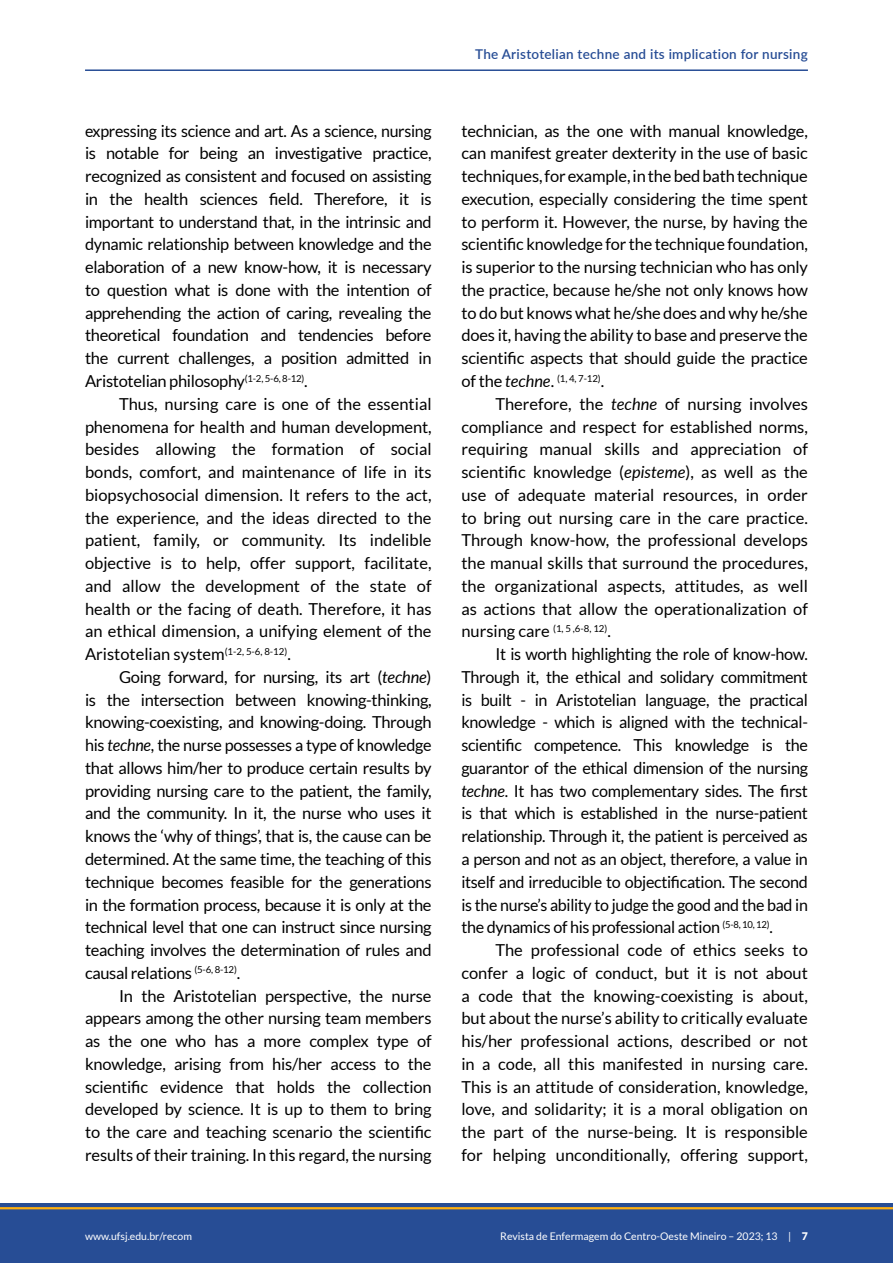
<style>
.page{position:relative;width:893px;height:1263px;background:#fff}
.page>*{position:absolute;margin:0;border:0;box-sizing:border-box;transform-origin:0 0}
.t1{font:16.5px/22.8px "Lato";letter-spacing:-.01em;color:#000;text-align:justify}
.t2{font:600 13.5px "Lato";letter-spacing:.02em;color:#274d95}
.t3{font:10.5px "Lato";color:#fff}
.t4{font:9.6px "Lato";color:#000}
.s1{font-style:italic}
.s2{font-size:16.5px}
.s3{font-style:italic;font-size:16.5px}
.s4{font-weight:900}
</style>
<div class="page">
<div style="left:0;top:1203px;width:893px;height:60px;background:#274d95"></div>
<hr style="left:0;top:1207px;width:893px;height:2px;background:#ffb011">
<hr style="left:85px;top:69px;width:723px;height:2px;background:#274d95">
<p class="t1" style="left:85px;top:119px;width:348px">expressing its science and art. As a science, nursing is notable for being an investigative practice, recognized as consistent and focused on assisting in the health sciences field. Therefore, it is important to understand that, in the intrinsic and dynamic relationship between knowledge and the elaboration of a new know-how, it is necessary to question what is done with the intention of apprehending the action of caring, revealing the theoretical foundation and tendencies before the current challenges, a position admitted in Aristotelian philosophy<sup>(1-2,</sup> <sup>5-6,</sup> <sup>8-12)</sup>.</p>
<p class="t1" style="left:85px;top:392px;width:348px;text-indent:34px">Thus, nursing care is one of the essential phenomena for health and human development, besides allowing the formation of social bonds, comfort, and maintenance of life in its biopsychosocial dimension. It refers to the act, the experience, and the ideas directed to the patient, family, or community. Its indelible objective is to help, offer support, facilitate, and allow the development of the state of health or the facing of death. Therefore, it has an ethical dimension, a unifying element of the Aristotelian system<sup>(1-2,</sup> <sup>5-6,</sup> <sup>8-12)</sup>.</p>
<p class="t1" style="left:85px;top:665px;width:348px;text-indent:34px">Going forward, for nursing, its art (<span class="s1">techne</span>) is the intersection between knowing-thinking, knowing-coexisting, and knowing-doing. Through his <span class="s1">techne</span>, the nurse possesses a type of knowledge that allows him/her to produce certain results by providing nursing care to the patient, the family, and the community. In it, the nurse who uses it knows the ‘why of things’, that is, the cause can be determined. At the same time, the teaching of this technique becomes feasible for the generations in the formation process, because it is only at the technical level that one can instruct since nursing teaching involves the determination of rules and causal relations <sup>(5-6,</sup> <sup>8-12)</sup>.</p>
<p class="t1" style="left:85px;top:984px;width:348px;text-indent:34px">In the Aristotelian perspective, the nurse appears among the other nursing team members as the one who has a more complex type of knowledge, arising from his/her access to the scientific evidence that holds the collection developed by science. It is up to them to bring to the care and teaching scenario the scientific results of their training. In this regard, the nursing</p>
<p class="t2" style="left:475px;top:44px;width:334px">The Aristotelian techne and its implication for nursing</p>
<p class="t1" style="left:461px;top:119px;width:348px">technician, as the one with manual knowledge, can manifest greater dexterity in the use of basic techniques, for example, in the bed bath technique execution, especially considering the time spent to perform it. However, the nurse, by having the scientific knowledge for the technique foundation, is superior to the nursing technician who has only the practice, because he/she not only knows how to do but knows what he/she does and why he/she does it, having the ability to base and preserve the scientific aspects that should guide the practice</p>
<p class="t4" style="left:461px;top:373px;width:144px"><span class="s2">of the</span> <span class="s3">techne</span><span class="s2">.</span> (1, 4, 7-12)<span class="s2">.</span></p>
<p class="t1" style="left:461px;top:392px;width:348px;text-indent:34px">Therefore, the <span class="s1">techne</span> of nursing involves compliance and respect for established norms, requiring manual skills and appreciation of scientific knowledge (<span class="s1">episteme</span>), as well as the use of adequate material resources, in order to bring out nursing care in the care practice.<br>Through know-how, the professional develops the manual skills that surround the procedures, the organizational aspects, attitudes, as well as actions that allow the operationalization of nursing care <sup>(1,</sup> <sup>5</sup> <sup>,6-8,</sup> <sup>12)</sup>.</p>
<p class="t1" style="left:461px;top:643px;width:348px;text-indent:34px">It is worth highlighting the role of know-how.<br>Through it, the ethical and solidary commitment is built - in Aristotelian language, the practical knowledge - which is aligned with the technical&shy;scientific competence. This knowledge is the guarantor of the ethical dimension of the nursing <span class="s1">techne</span>. It has two complementary sides. The first is that which is established in the nurse-patient relationship. Through it, the patient is perceived as a person and not as an object, therefore, a value in itself and irreducible to objectification. The second is the nurse’s ability to judge the good and the bad in the dynamics of his professional action <sup>(5-8,</sup> <sup>10,</sup> <sup>12)</sup>.</p>
<p class="t1" style="left:461px;top:938px;width:348px;text-indent:34px">The professional code of ethics seeks to confer a logic of conduct, but it is not about a code that the knowing-coexisting is about, but about the nurse’s ability to critically evaluate his/her professional actions, described or not in a code, all this manifested in nursing care.<br>This is an attitude of consideration, knowledge, love, and solidarity; it is a moral obligation on the part of the nurse-being. It is responsible for helping unconditionally, offering support,</p>
<p class="t3" style="left:85px;top:1230px;width:108px">www.ufsj.edu.br/recom</p>
<p class="t3" style="left:500px;top:1230px;width:309px">Revista de Enfermagem do Centro-Oeste Mineiro – 2023; 13 | <span class="s4">7</span></p>
</div>
